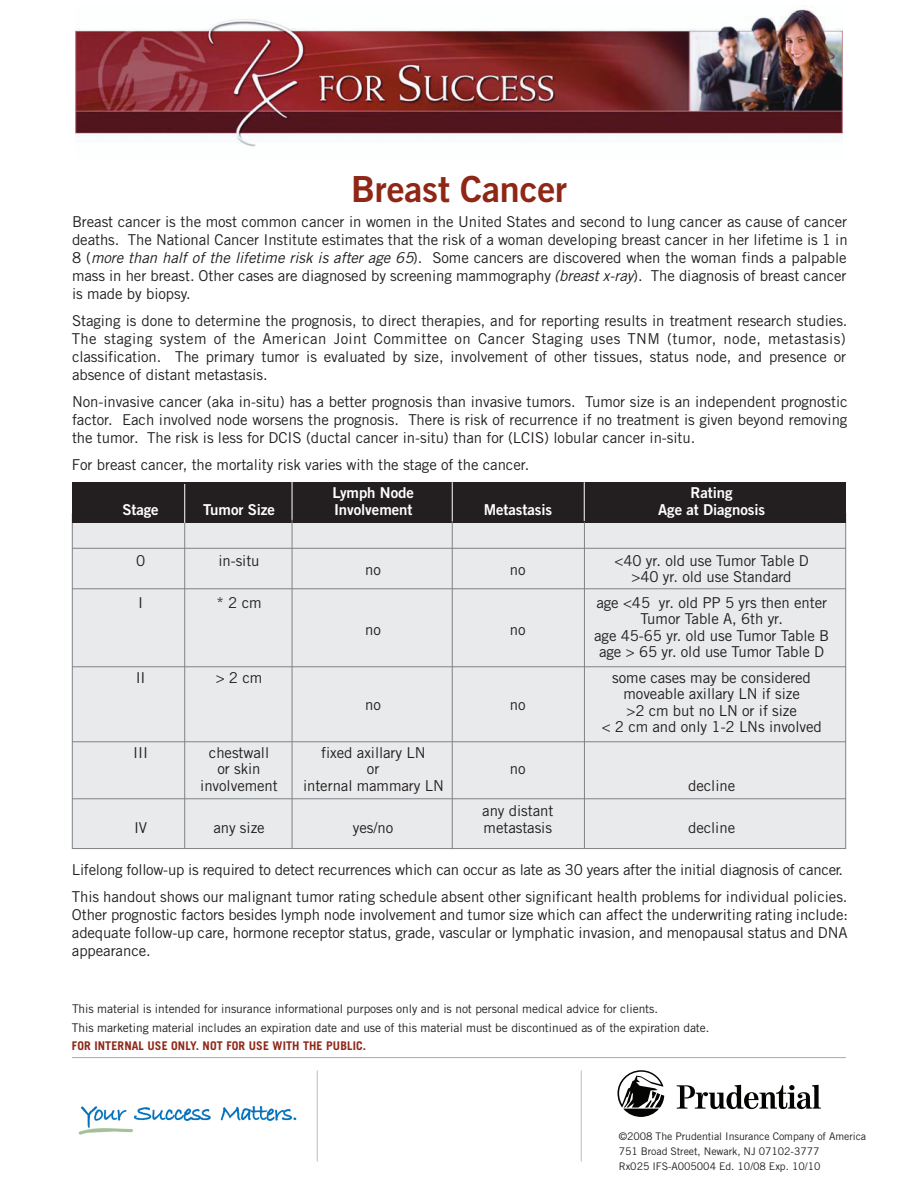
<style>
.page{position:relative;width:918px;height:1188px;background:#fff}
.page>*{position:absolute;margin:0;border:0;box-sizing:border-box;transform-origin:0 0}
.t1{font:36px "Trade Gothic Bold Two";letter-spacing:-.005em;color:#8f2717}
.t2{font:15px/18px "Trade Gothic";letter-spacing:-.005em;color:#231f20;text-align:justify}
.t3{font:15px "Trade Gothic Bold Two";letter-spacing:-.005em;color:#fff}
.t4{font:12px/18.6px "Trade Gothic";letter-spacing:-.005em;color:#231f20}
.t5{font:700 12px "Trade Gothic";letter-spacing:.01em;color:#8f2717}
.t6{font:10.5px/15px "Trade Gothic";letter-spacing:-.005em;color:#231f20}
.s1{font-style:italic}
</style>
<div class="page">
<div style="left:72px;top:514px;width:774px;height:335px;background:#e9eaeb"></div>
<div style="left:72px;top:482px;width:774px;height:40px;background:#231f20"></div>
<hr style="left:72px;top:1057px;width:774px;height:1px;background:#a8a9ad">
<hr style="left:72px;top:548px;width:774px;height:1px;background:#808285">
<hr style="left:72px;top:588px;width:774px;height:1px;background:#808285">
<hr style="left:72px;top:666px;width:774px;height:1px;background:#808285">
<hr style="left:72px;top:798px;width:774px;height:1px;background:#808285">
<hr style="left:72px;top:741px;width:774px;height:1px;background:#808285">
<hr style="left:584px;top:522px;width:1px;height:326px;background:#808285">
<hr style="left:452px;top:520px;width:1px;height:329px;background:#808285">
<hr style="left:452px;top:482px;width:1px;height:39px;background:#fff">
<hr style="left:292px;top:519px;width:1px;height:329px;background:#808285">
<hr style="left:292px;top:481px;width:1px;height:39px;background:#fff">
<hr style="left:184px;top:522px;width:1px;height:326px;background:#808285">
<hr style="left:184px;top:484px;width:1px;height:39px;background:#fff">
<hr style="left:584px;top:482px;width:1px;height:39px;background:#fff">
<svg style="left:677px;top:1085px;width:144px;height:24px"></svg>
<svg style="left:618px;top:1070px;width:46px;height:47px"></svg>
<hr style="left:581px;top:1070px;width:1px;height:92px;background:#bcbdc0">
<hr style="left:317px;top:1070px;width:1px;height:92px;background:#bcbdc0">
<img style="left:78px;top:1106px;width:219px;height:29px">
<img style="left:76px;top:9px;width:766px;height:138px">
<h1 class="t1" style="left:351px;top:167px;width:218px">Breast Cancer</h1>
<p class="t2" style="left:72px;top:212px;width:777px">Breast cancer is the most common cancer in women in the United States and second to lung cancer as cause of cancer deaths. The National Cancer Institute estimates that the risk of a woman developing breast cancer in her lifetime is 1 in 8 (<span class="s1">more than half of the lifetime risk is after age 65</span>). Some cancers are discovered when the woman finds a palpable mass in her breast. Other cases are diagnosed by screening mammography <span class="s1">(breast x-ray</span>). The diagnosis of breast cancer is made by biopsy.</p>
<p class="t2" style="left:72px;top:311px;width:777px">Staging is done to determine the prognosis, to direct therapies, and for reporting results in treatment research studies.<br>The staging system of the American Joint Committee on Cancer Staging uses TNM (tumor, node, metastasis) classification. The primary tumor is evaluated by size, involvement of other tissues, status node, and presence or absence of distant metastasis.</p>
<p class="t2" style="left:72px;top:392px;width:777px">Non-invasive cancer (aka in-situ) has a better prognosis than invasive tumors. Tumor size is an independent prognostic factor. Each involved node worsens the prognosis. There is risk of recurrence if no treatment is given beyond removing the tumor. The risk is less for DCIS (ductal cancer in-situ) than for (LCIS) lobular cancer in-situ.</p>
<p class="t2" style="left:72px;top:455px;width:459px">For breast cancer, the mortality risk varies with the stage of the cancer.</p>
<p class="t3" style="left:333px;top:484px;width:83px">Lymph Node</p>
<p class="t3" style="left:691px;top:484px;width:44px">Rating</p>
<p class="t3" style="left:122px;top:500px;width:38px">Stage</p>
<p class="t3" style="left:203px;top:500px;width:73px">Tumor Size</p>
<p class="t3" style="left:334px;top:500px;width:80px">Involvement</p>
<p class="t3" style="left:484px;top:500px;width:70px">Metastasis</p>
<p class="t3" style="left:658px;top:500px;width:108px">Age at Diagnosis</p>
<p class="t2" style="left:136px;top:551px;width:11px">0</p>
<p class="t2" style="left:218px;top:551px;width:43px">in-situ</p>
<p class="t2" style="left:365px;top:560px;width:17px">no</p>
<p class="t2" style="left:510px;top:560px;width:17px">no</p>
<p class="t2" style="left:615px;top:552px;width:196px;line-height:16.5px;text-align:center">&lt;40 yr. old use Tumor Table D &gt;40 yr. old use Standard</p>
<p class="t2" style="left:138px;top:593px;width:6px">I</p>
<p class="t2" style="left:216px;top:593px;width:47px">* 2 cm</p>
<p class="t2" style="left:136px;top:668px;width:11px">II</p>
<p class="t2" style="left:216px;top:668px;width:48px">&gt;2cm</p>
<p class="t2" style="left:365px;top:620px;width:17px">no</p>
<p class="t2" style="left:510px;top:620px;width:17px">no</p>
<p class="t2" style="left:365px;top:695px;width:17px">no</p>
<p class="t2" style="left:510px;top:695px;width:17px">no</p>
<p class="t2" style="left:594px;top:594px;width:237px;line-height:16.5px;text-align:center">age &lt;45 yr. old PP 5 yrs then enter<br>Tumor Table A, 6th yr.<br>age 45-65 yr. old use Tumor Table B age &gt; 65 yr. old use Tumor Table D</p>
<p class="t2" style="left:602px;top:669px;width:222px;line-height:16.5px;text-align:center">some cases may be considered moveable axillary LN if size<br>&gt;2 cm but no LN or if size<br>&lt; 2 cm and only 1-2 LNs involved</p>
<p class="t2" style="left:133px;top:743px;width:16px">III</p>
<p class="t2" style="left:209px;top:743px;width:62px">chestwall</p>
<p class="t2" style="left:321px;top:743px;width:106px">fixed axillary LN</p>
<p class="t2" style="left:217px;top:760px;width:45px">or skin</p>
<p class="t2" style="left:367px;top:760px;width:14px">or</p>
<p class="t2" style="left:510px;top:760px;width:17px">no</p>
<p class="t2" style="left:200px;top:776px;width:79px">involvement</p>
<p class="t2" style="left:303px;top:776px;width:142px">internal mammary LN</p>
<p class="t2" style="left:688px;top:776px;width:49px">decline</p>
<p class="t2" style="left:482px;top:802px;width:73px">any distant</p>
<p class="t2" style="left:134px;top:818px;width:15px">IV</p>
<p class="t2" style="left:213px;top:818px;width:53px">any size</p>
<p class="t2" style="left:353px;top:818px;width:42px">yes/no</p>
<p class="t2" style="left:484px;top:818px;width:70px">metastasis</p>
<p class="t2" style="left:688px;top:818px;width:49px">decline</p>
<p class="t2" style="left:72px;top:856px;width:777px;line-height:27px">Lifelong follow-up is required to detect recurrences which can occur as late as 30 years after the initial diagnosis of cancer.<br>This handout shows our malignant tumor rating schedule absent other significant health problems for individual policies.</p>
<p class="t2" style="left:72px;top:906px;width:778px">Other prognostic factors besides lymph node involvement and tumor size which can affect the underwriting rating include: adequate follow-up care, hormone receptor status, grade, vascular or lymphatic invasion, and menopausal status and DNA appearance.</p>
<p class="t4" style="left:72px;top:999px;width:639px">This material is intended for insurance informational purposes only and is not personal medical advice for clients.<br>This marketing material includes an expiration date and use of this material must be discontinued as of the expiration date.</p>
<p class="t5" style="left:72px;top:1038px;width:296px">FOR INTERNAL USE ONLY. NOT FOR USE WITH THE PUBLIC.</p>
<p class="t6" style="left:619px;top:1128px;width:249px">©2008 The Prudential Insurance Company of America<br>751 Broad Street, Newark, NJ 07102-3777<br>Rx025 IFS-A005004 Ed. 10/08 Exp. 10/10</p>
</div>
